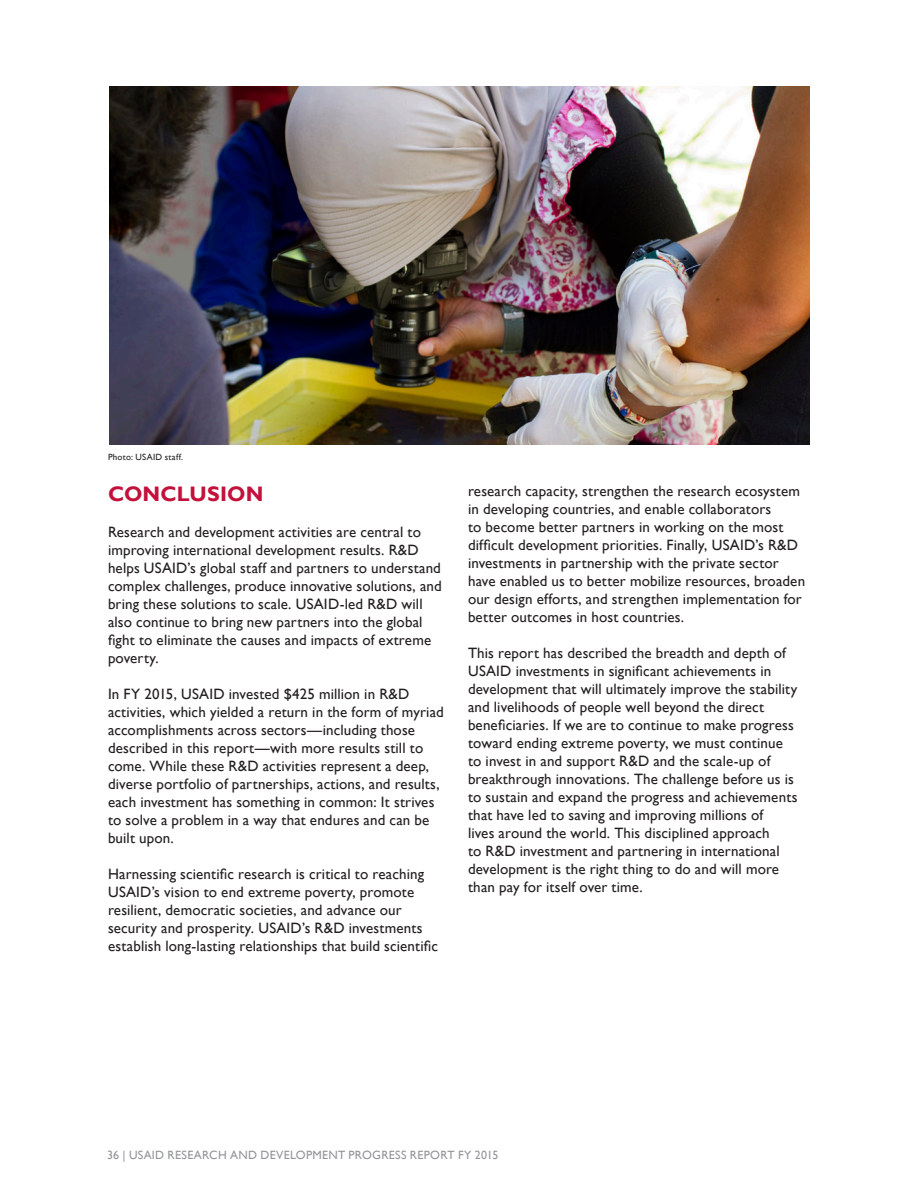
<style>
.page{position:relative;width:918px;height:1188px;background:#fff}
.page>*{position:absolute;margin:0;border:0;box-sizing:border-box;transform-origin:0 0}
.USAIDHeader1{font:700 21px "Gill Sans";letter-spacing:.005em;color:#c2113a}
.USAIDBody{font:15px/18px "Gill Sans";letter-spacing:.01em;color:#231f20}
.t1{font:12px "Gill Sans";letter-spacing:.025em;color:#939598}
.USAIDcaption{font:9px "Gill Sans";letter-spacing:.03em;color:#231f20}
</style>
<div class="page">
<img style="left:110px;top:86px;width:700px;height:359px">
<p class="USAIDcaption" style="left:108px;top:452px;width:77px">Photo: USAID staff.</p>
<p class="USAIDHeader1" style="left:108px;top:481px;width:157px">CONCLUSION</p>
<p class="USAIDBody" style="left:108px;top:523px;width:335px">Research and development activities are central to improving international development results. R&amp;D helps USAID’s global staff and partners to understand complex challenges, produce innovative solutions, and bring these solutions to scale. USAID-led R&amp;D will also continue to bring new partners into the global fight to eliminate the causes and impacts of extreme poverty.</p>
<p class="USAIDBody" style="left:108px;top:685px;width:337px">In FY 2015, USAID invested $425 million in R&amp;D activities, which yielded a return in the form of myriad accomplishments across sectors—including those described in this report—with more results still to come. While these R&amp;D activities represent a deep, diverse portfolio of partnerships, actions, and results, each investment has something in common: It strives to solve a problem in a way that endures and can be built upon.</p>
<p class="USAIDBody" style="left:108px;top:865px;width:332px">Harnessing scientific research is critical to reaching USAID’s vision to end extreme poverty, promote resilient, democratic societies, and advance our security and prosperity. USAID’s R&amp;D investments establish long-lasting relationships that build scientific</p>
<p class="USAIDBody" style="left:468px;top:483px;width:334px">research capacity, strengthen the research ecosystem in developing countries, and enable collaborators</p>
<p class="USAIDBody" style="left:468px;top:519px;width:339px">to become better partners in working on the most difficult development priorities. Finally, USAID’s R&amp;D investments in partnership with the private sector have enabled us to better mobilize resources, broaden our design efforts, and strengthen implementation for better outcomes in host countries.</p>
<p class="USAIDBody" style="left:468px;top:645px;width:331px">This report has described the breadth and depth of USAID investments in significant achievements in development that will ultimately improve the stability and livelihoods of people well beyond the direct beneficiaries. If we are to continue to make progress toward ending extreme poverty, we must continue to invest in and support R&amp;D and the scale-up of breakthrough innovations. The challenge before us is to sustain and expand the progress and achievements that have led to saving and improving millions of<br>lives around the world. This disciplined approach<br>to R&amp;D investment and partnering in international development is the right thing to do and will more than pay for itself over time.</p>
<p class="t1" style="left:107px;top:1148px;width:393px">36 | USAID RESEARCH AND DEVELOPMENT PROGRESS REPORT FY 2015</p>
</div>
